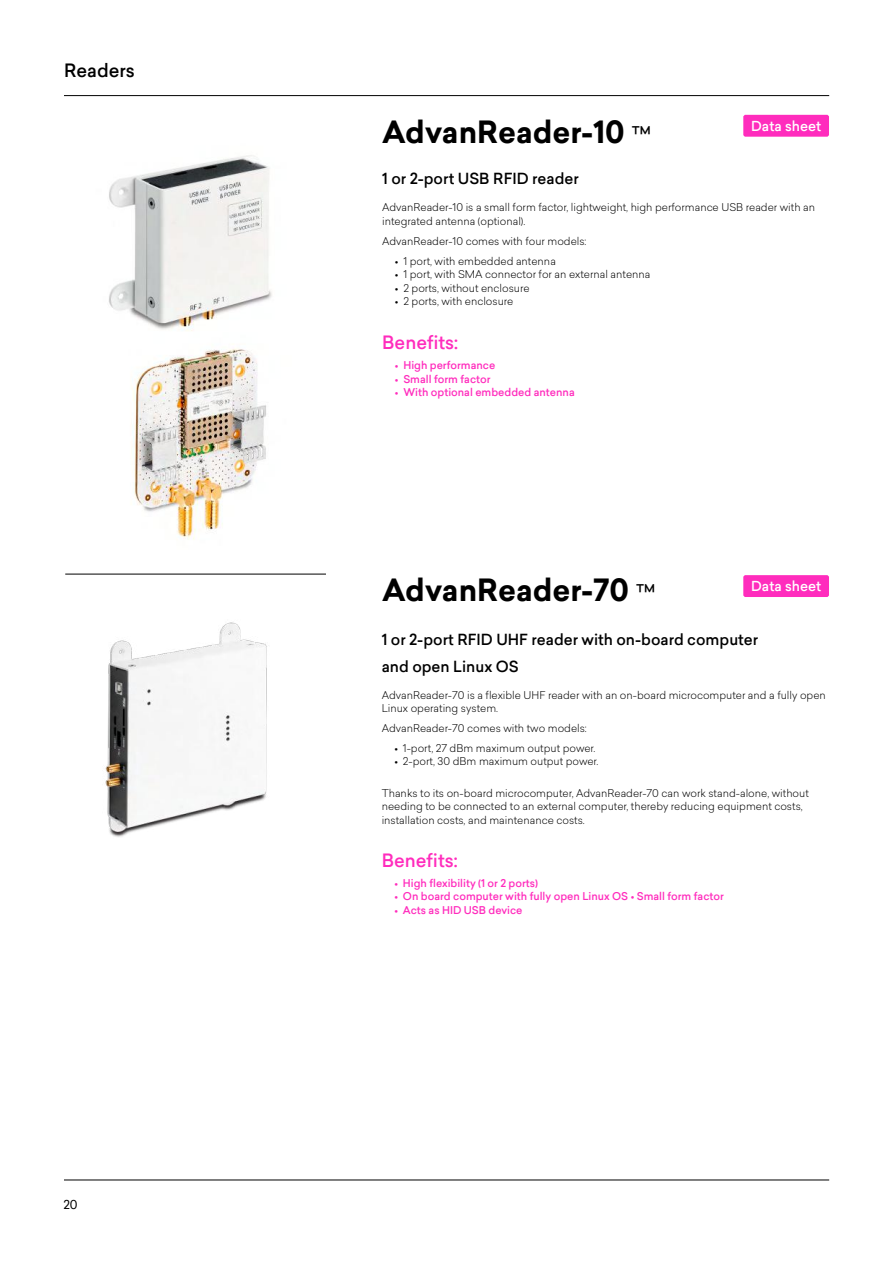
<style>
.page{position:relative;width:893px;height:1263px;background:#fff}
.page>*{position:absolute;margin:0;border:0;box-sizing:border-box;transform-origin:0 0}
.t1{font:700 30px "Sailec";color:#000}
.t2{font:500 18px "Sailec";color:#ff2cbd}
.t3{font:500 18px "Sailec";color:#000}
.t4{font:500 15px/27px "Sailec";color:#000}
.t5{font:500 13.5px "Sailec";color:#fff}
.t6{font:12px "Sailec";color:#000}
.t7{font:300 10.5px/13.5px "Sailec";color:#000}
.t8{font:500 10.5px "Sailec";color:#ff2cbd}
.s1{font-weight:400;font-size:22.5px}
</style>
<div class="page">
<hr style="left:64px;top:1180px;width:765px;height:1px;background:#000">
<hr style="left:64px;top:95px;width:765px;height:1px;background:#000">
<img style="left:109px;top:155px;width:163px;height:176px">
<hr style="left:65px;top:574px;width:261px;height:1px;background:#000">
<img style="left:105px;top:622px;width:162px;height:215px">
<div style="left:745px;top:116px;width:82px;height:19px;background:#ff2cbd"></div>
<div style="left:743px;top:115px;width:86px;height:22px;border:3px solid #ff2cbd"></div>
<div style="left:745px;top:577px;width:82px;height:18px;background:#ff2cbd"></div>
<div style="left:743px;top:575px;width:86px;height:22px;border:3px solid #ff2cbd"></div>
<img style="left:131px;top:348px;width:135px;height:192px">
<h2 class="t3" style="left:64px;top:58px;width:72px">Readers</h2>
<p class="t6" style="left:63px;top:1197px;width:16px">20</p>
<h1 class="t1" style="left:382px;top:111px;width:271px">AdvanReader-10 <span class="s1">™</span></h1>
<h3 class="t4" style="left:382px;top:165px;width:198px">1 or 2-port USB RFID reader</h3>
<p class="t7" style="left:382px;top:200px;width:434px">AdvanReader-10 is a small form factor, lightweight, high performance USB reader with an integrated antenna (optional).</p>
<p class="t7" style="left:382px;top:234px;width:206px">AdvanReader-10 comes with four models:</p>
<p class="t7" style="left:395px;top:254px;width:163px">• 1 port, with embedded antenna</p>
<p class="t7" style="left:395px;top:267px;width:257px">• 1 port, with SMA connector for an external antenna</p>
<p class="t7" style="left:395px;top:281px;width:136px">• 2 ports, without enclosure</p>
<p class="t7" style="left:395px;top:294px;width:120px">• 2 ports, with enclosure</p>
<h2 class="t2" style="left:382px;top:330px;width:78px">Benefits:</h2>
<p class="t8" style="left:395px;top:358px;width:102px">• High performance</p>
<p class="t8" style="left:395px;top:371px;width:97px">• Small form factor</p>
<p class="t8" style="left:395px;top:385px;width:181px">• With optional embedded antenna</p>
<p class="t5" style="left:751px;top:116px;width:71px">Data sheet</p>
<h1 class="t1" style="left:382px;top:568px;width:275px">AdvanReader-70 <span class="s1">™</span></h1>
<h3 class="t4" style="left:382px;top:626px;width:378px">1 or 2-port RFID UHF reader with on-board computer and open Linux OS</h3>
<p class="t7" style="left:382px;top:688px;width:446px">AdvanReader-70 is a flexible UHF reader with an on-board microcomputer and a fully open<br>Linux operating system.</p>
<p class="t7" style="left:382px;top:721px;width:207px">AdvanReader-70 comes with two models:</p>
<p class="t7" style="left:394px;top:741px;width:203px">• 1-port, 27 dBm maximum output power.</p>
<p class="t7" style="left:394px;top:754px;width:206px">• 2-port, 30 dBm maximum output power.</p>
<p class="t7" style="left:382px;top:786px;width:429px">Thanks to its on-board microcomputer, AdvanReader-70 can work stand-alone, without needing to be connected to an external computer, thereby reducing equipment costs, installation costs, and maintenance costs.</p>
<h2 class="t2" style="left:382px;top:848px;width:78px">Benefits:</h2>
<p class="t8" style="left:394px;top:875px;width:145px">• High flexibility (1 or 2 ports)</p>
<p class="t8" style="left:394px;top:889px;width:331px">• On board computer with fully open Linux OS • Small form factor</p>
<p class="t8" style="left:394px;top:902px;width:130px">• Acts as HID USB device</p>
<p class="t5" style="left:751px;top:576px;width:71px">Data sheet</p>
</div>
